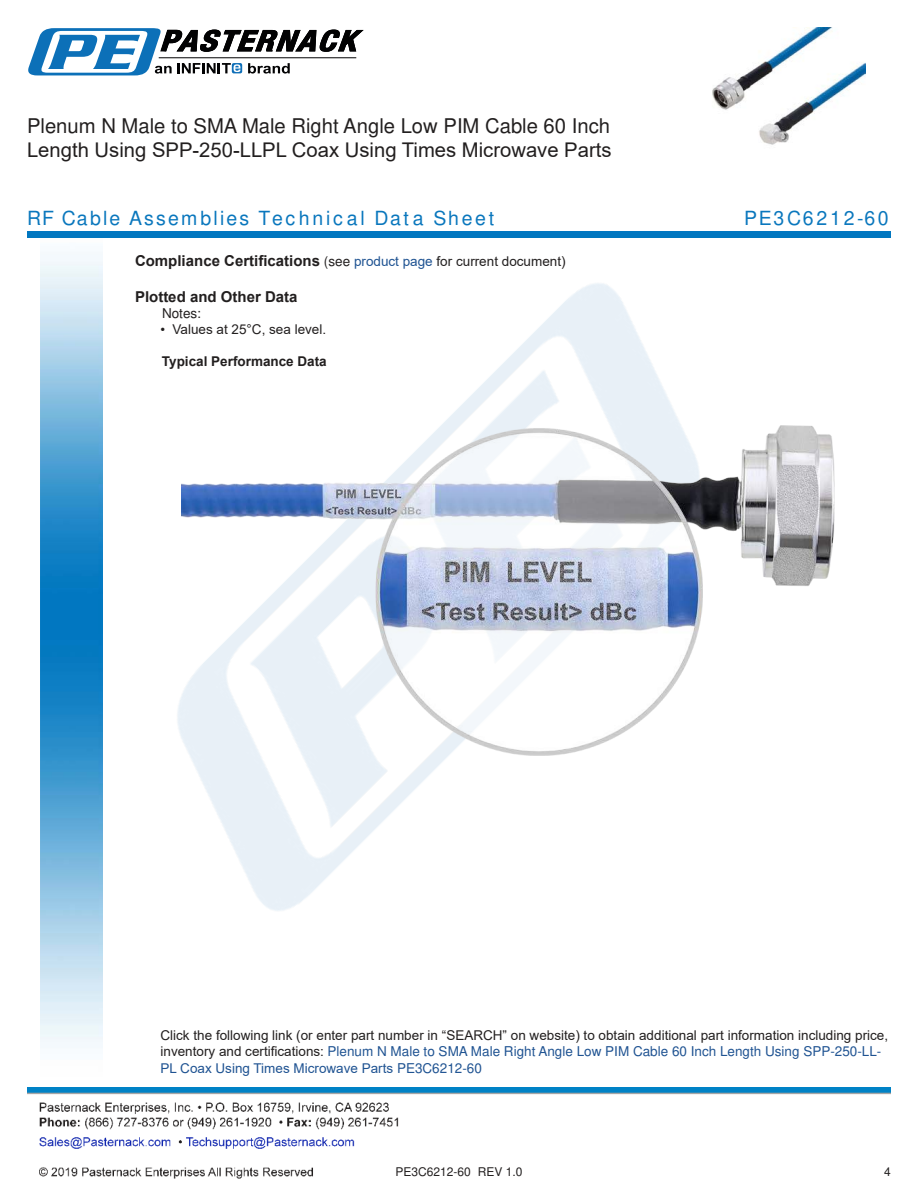
<style>
.page{position:relative;width:918px;height:1188px;background:#fff}
.page>*{position:absolute;margin:0;border:0;box-sizing:border-box;transform-origin:0 0}
.t1{font:20.25px/24.3px "Arial";color:#221f1f}
.t2{font:900 19.5px "Arial";letter-spacing:.12em;color:#0a77bd}
.t3{font:900 19.5px "Arial";letter-spacing:.14em;color:#0a77bd}
.t4{font:700 15px "Arial";color:#221f1f}
.t5{font:13.5px/16.2px "Arial";color:#221f1f}
.t6{font:700 13.5px "Arial";color:#221f1f}
.t7{font:12px "Arial";color:#221f1f}
.s1{font-weight:400;font-size:13.5px}
.s2{font-weight:400;font-size:13.5px;color:#1f5392}
.s3{color:#1f5392}
</style>
<div class="page">
<img style="left:39px;top:1102px;width:360px;height:77px">
<img style="left:102px;top:254px;width:554px;height:716px">
<img style="left:27px;top:1088px;width:864px;height:7px">
<img style="left:40px;top:237px;width:62px;height:811px">
<div style="left:27px;top:231px;width:864px;height:6px;background:#0177c0"></div>
<svg style="left:28px;top:28px;width:336px;height:47px"></svg>
<img style="left:182px;top:374px;width:653px;height:451px">
<img style="left:712px;top:27px;width:154px;height:118px">
<h1 class="t1" style="left:27px;top:115px;width:586px">Plenum N Male to SMA Male Right Angle Low PIM Cable 60 Inch<br>Length Using SPP-250-LLPL Coax Using Times Microwave Parts</h1>
<h2 class="t2" style="left:27px;top:207px;width:469px">RF Cable Assemblies Technical Data Sheet</h2>
<p class="t4" style="left:135px;top:250px;width:432px">Compliance Certi昀椀cations <span class="s1">(see</span> <span class="s2">product page</span> <span class="s1">for current document)</span></p>
<p class="t4" style="left:135px;top:286px;width:164px">Plotted and Other Data</p>
<p class="t5" style="left:162px;top:306px;width:41px">Notes:</p>
<p class="t5" style="left:161px;top:323px;width:167px">• Values at 25°C, sea level.</p>
<p class="t6" style="left:162px;top:351px;width:166px">Typical Performance Data</p>
<h2 class="t3" style="left:744px;top:207px;width:146px">PE3C6212-60</h2>
<p class="t5" style="left:160px;top:1027px;width:729px">Click the following link (or enter part number in “SEARCH” on website) to obtain additional part information including price, inventory and certi昀椀cations: <span class="s3">Plenum N Male to SMA Male Right Angle Low PIM Cable 60 Inch Length Using SPP-250-LL-<br>PL Coax Using Times Microwave Parts PE3C6212-60</span></p>
<p class="t7" style="left:396px;top:1167px;width:128px">PE3C6212-60 REV 1.0</p>
<p class="t7" style="left:884px;top:1167px;width:8px">4</p>
</div>
